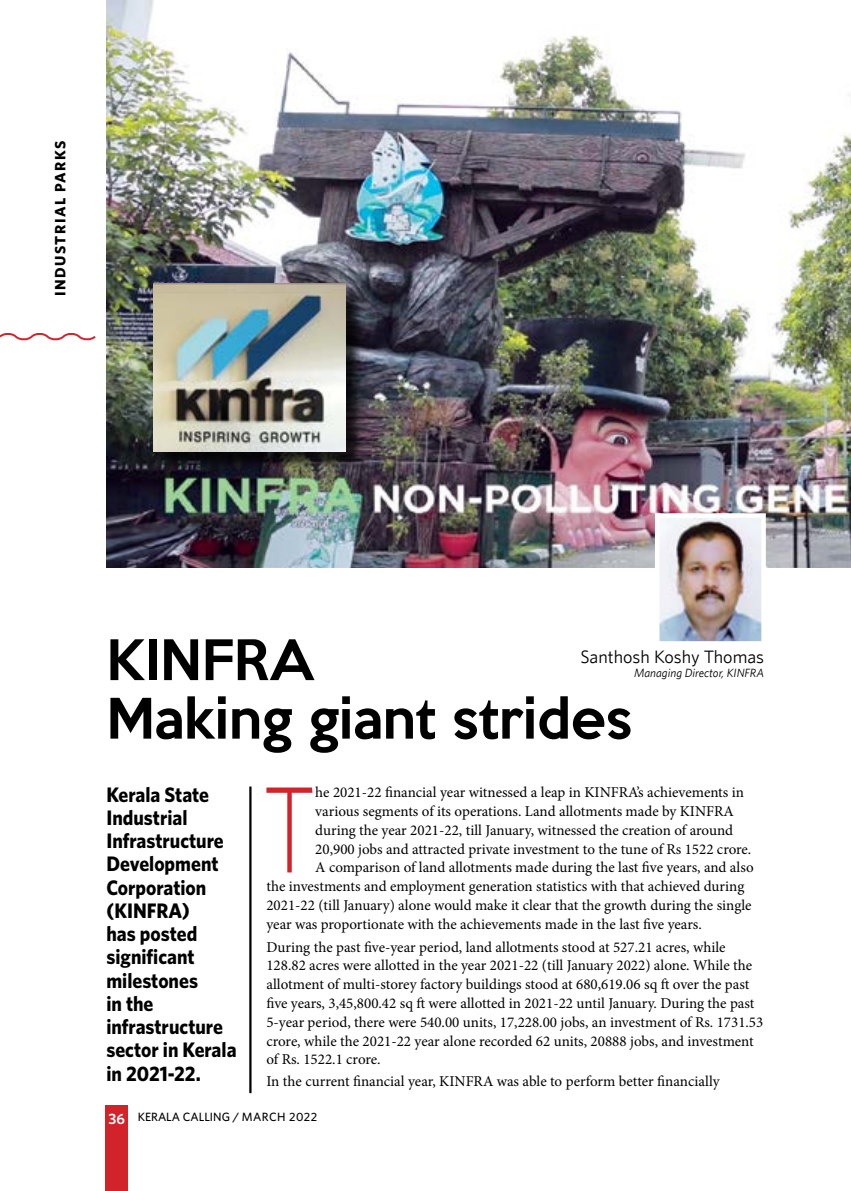
<style>
.page{position:relative;width:851px;height:1191px;background:#fff}
.page>*{position:absolute;margin:0;border:0;box-sizing:border-box;transform-origin:0 0}
.t1{font:300 123px "Whitney";color:#d2232a;scale:.75 1}
.t2{font:500 51px/58.5px "Keep Calm";color:#000}
.t3{font:700 21px/23.2px "Whitney";color:#000;scale:.93 1}
.t4{font:18px "Whitney";color:#000}
.t5{font:15px/18.8px "Minion Pro";color:#000}
.t6{font:700 15px "Whitney";letter-spacing:.1em;color:#000}
.t7{font:500 12px "Whitney";color:#000}
.t8{font:italic 12px "Whitney";color:#000}
.s1{font-weight:600;font-size:15px;color:#fff}
</style>
<div class="page">
<div style="left:105px;top:1106px;width:23px;height:85px;background:#d2232a"></div>
<svg style="left:0;top:333px;width:96px;height:8px"></svg>
<img style="left:106px;top:0;width:744px;height:568px">
<img style="left:660px;top:518px;width:100px;height:122px">
<div style="left:655px;top:513px;width:110px;height:132px;border:4px solid #fff"></div>
<hr style="left:249px;top:786px;width:2px;height:307px;background:#000">
<div style="left:156px;top:286px;width:209px;height:185px;background:#000;opacity:.75"></div>
<img style="left:154px;top:284px;width:191px;height:168px">
<p class="t6" style="left:51px;top:296px;width:157px;rotate:-90deg">INDUSTRIAL PARKS</p>
<h2 class="t2" style="left:106px;top:626px;width:527px">KINFRA<br>Making giant strides</h2>
<p class="t4" style="left:580px;top:645px;width:185px">Santhosh Koshy Thomas</p>
<p class="t8" style="left:634px;top:666px;width:131px">Managing Director, KINFRA</p>
<h3 class="t3" style="left:106px;top:782px;width:141px">Kerala State<br>Industrial<br>Infrastructure<br>Development<br>Corporation (KINFRA)<br>has posted significant milestones<br>in the infrastructure sector in Kerala in 2021-22.</h3>
<h1 class="t1" style="left:263px;top:758px;width:71px">T</h1>
<p class="t5" style="left:315px;top:783px;width:430px">he 2021-22 financial year witnessed a leap in KINFRA’s achievements in</p>
<p class="t5" style="left:315px;top:802px;width:420px">various segments of its operations. Land allotments made by KINFRA</p>
<p class="t5" style="left:315px;top:821px;width:419px">during the year 2021-22, till January, witnessed the creation of around</p>
<p class="t5" style="left:315px;top:839px;width:437px">20,900 jobs and attracted private investment to the tune of Rs 1522 crore.</p>
<p class="t5" style="left:315px;top:858px;width:440px">A comparison of land allotments made during the last five years, and also</p>
<p class="t5" style="left:266px;top:877px;width:479px">the investments and employment generation statistics with that achieved during</p>
<p class="t5" style="left:266px;top:896px;width:486px">2021-22 (till January) alone would make it clear that the growth during the single</p>
<p class="t5" style="left:266px;top:914px;width:437px">year was proportionate with the achievements made in the last five years.</p>
<p class="t5" style="left:266px;top:937px;width:498px">During the past five-year period, land allotments stood at 527.21 acres, while 128.82 acres were allotted in the year 2021-22 (till January 2022) alone. While the allotment of multi-storey factory buildings stood at 680,619.06 sq ft over the past five years, 3,45,800.42 sq ft were allotted in 2021-22 until January. During the past 5-year period, there were 540.00 units, 17,228.00 jobs, an investment of Rs. 1731.53 crore, while the 2021-22 year alone recorded 62 units, 20888 jobs, and investment of Rs. 1522.1 crore.</p>
<p class="t5" style="left:266px;top:1071px;width:454px">In the current financial year, KINFRA was able to perform better financially</p>
<p class="t7" style="left:109px;top:1109px;width:210px"><span class="s1">36</span> KERALA CALLING / MARCH 2022</p>
</div>
